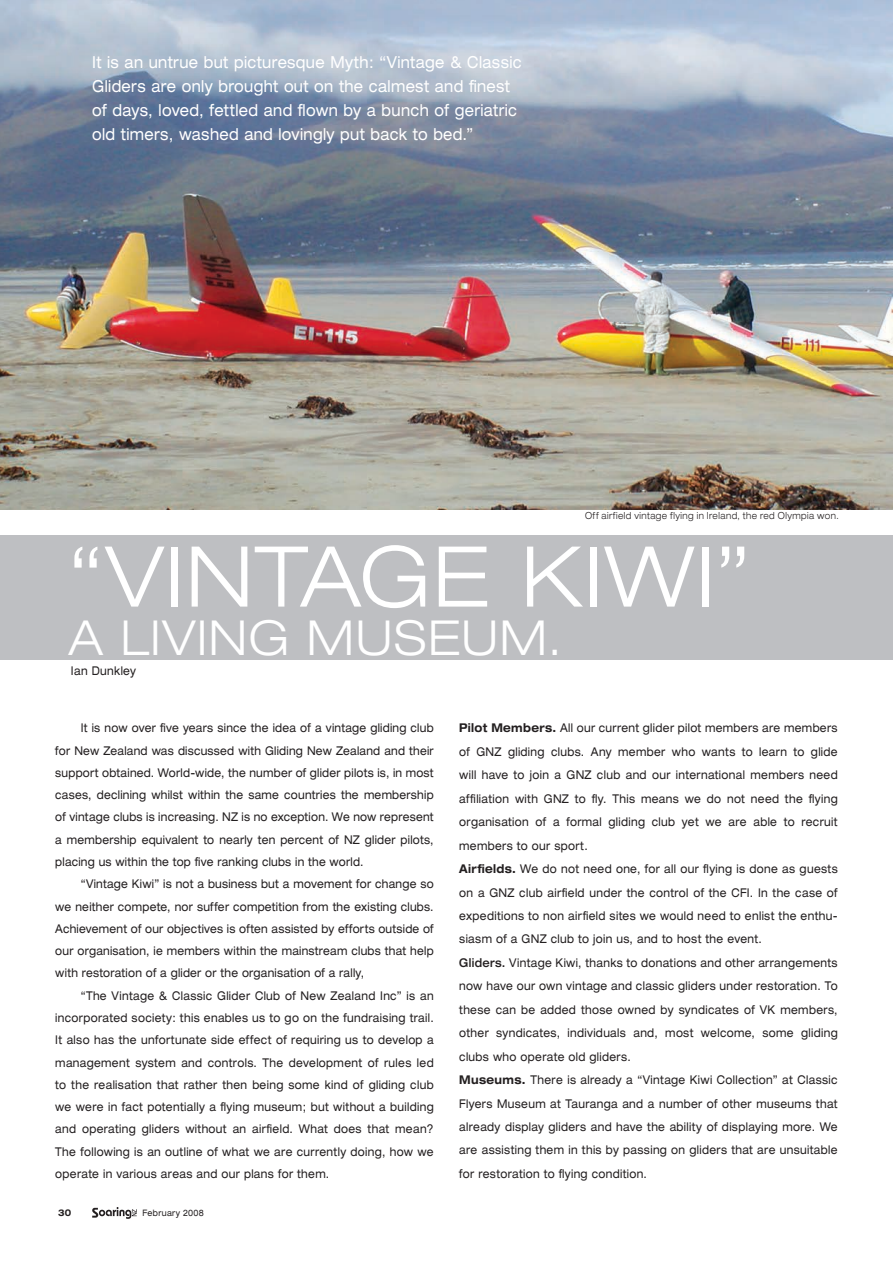
<style>
.page{position:relative;width:893px;height:1263px;background:#fff}
.page>*{position:absolute;margin:0;border:0;box-sizing:border-box;transform-origin:0 0}
.t1{font:300 expanded 84px "Helvetica Neue";letter-spacing:.02em;color:#fff}
.t2{font:300 expanded 48px "Helvetica Neue";letter-spacing:.03em;color:#fff}
.t3{font:expanded 16.5px/24px "Helvetica Neue";letter-spacing:.025em;color:#fff;scale:.85 1}
.t4{font:expanded 12px/23.4px "Helvetica Neue";letter-spacing:.035em;color:#231f20;text-align:justify;scale:.85 1}
.t5{font:300 expanded 9.75px "Helvetica Neue";letter-spacing:.055em;color:#231f20;scale:.85 1}
.t6{font:700 expanded 9.3px "Helvetica Neue";color:#231f20;scale:.85 1}
.t7{font:expanded 8.85px "Helvetica Neue";letter-spacing:.045em;color:#231f20;scale:.85 1}
.s1{font-weight:700}
.s2{font-weight:500}
</style>
<div class="page">
<svg style="left:92px;top:1207px;width:45px;height:12px"></svg>
<img style="left:0;top:0;width:893px;height:509px">
<div style="left:0;top:536px;width:893px;height:124px;background:#bebfc2"></div>
<h3 class="t3" style="left:92px;top:50px;width:507px">It is an untrue but picturesque Myth: “Vintage &amp; Classic Gliders are only brought out on the calmest and finest of days, loved, fettled and flown by a bunch of geriatric old timers, washed and lovingly put back to bed.”</h3>
<p class="t5" style="left:585px;top:510px;width:300px">Off airfield vintage flying in Ireland, the red Olympia won.</p>
<h1 class="t1" style="left:68px;top:526px;width:683px">“VINTAGE KIWI”</h1>
<h2 class="t2" style="left:68px;top:609px;width:494px">A LIVING MUSEUM.</h2>
<p class="t4" style="left:71px;top:659px;width:78px">Ian Dunkley</p>
<p class="t4" style="left:55px;top:717px;width:447px;line-height:22.4px;text-indent:26px">It is now over five years since the idea of a vintage gliding club for New Zealand was discussed with Gliding New Zealand and their support obtained. World-wide, the number of glider pilots is, in most cases, declining whilst within the same countries the membership of vintage clubs is increasing. NZ is no exception. We now represent a membership equivalent to nearly ten percent of NZ glider pilots, placing us within the top five ranking clubs in the world.</p>
<p class="t4" style="left:55px;top:873px;width:447px;line-height:22.4px;text-indent:26px">“Vintage Kiwi” is not a business but a movement for change so we neither compete, nor suffer competition from the existing clubs.<br>Achievement of our objectives is often assisted by efforts outside of our organisation, ie members within the mainstream clubs that help with restoration of a glider or the organisation of a rally,</p>
<p class="t4" style="left:55px;top:984px;width:447px;line-height:22.4px;text-indent:26px">“The Vintage &amp; Classic Glider Club of New Zealand Inc” is an incorporated society: this enables us to go on the fundraising trail.<br>It also has the unfortunate side effect of requiring us to develop a management system and controls. The development of rules led to the realisation that rather then being some kind of gliding club we were in fact potentially a flying museum; but without a building and operating gliders without an airfield. What does that mean?<br>The following is an outline of what we are currently doing, how we operate in various areas and our plans for them.</p>
<p class="t6" style="left:58px;top:1207px;width:17px">30</p>
<p class="t7" style="left:142px;top:1207px;width:74px">February 2008</p>
<p class="t4" style="left:459px;top:716px;width:447px;text-align:left"><span class="s1">Pilot Members.</span> All our current glider pilot members are members of GNZ gliding clubs. Any member who wants to learn to glide will have to join a GNZ club and our international members need affiliation with GNZ to fly. This means we do not need the flying organisation of a formal gliding club yet we are able to recruit members to our sport.<br><span class="s1">Airfields.</span> We do not need one, for all our flying is done as guests on a GNZ club airfield under the control of the CFI. In the case of expeditions to non airfield sites we would need to enlist the enthu&shy;siasm of a GNZ club to join us, and to host the event.<br><span class="s2">Gliders.</span> Vintage Kiwi, thanks to donations and other arrangements now have our own vintage and classic gliders under restoration. To these can be added those owned by syndicates of VK members, other syndicates, individuals and, most welcome, some gliding clubs who operate old gliders.<br><span class="s1">Museums.</span> There is already a “Vintage Kiwi Collection” at Classic Flyers Museum at Tauranga and a number of other museums that already display gliders and have the ability of displaying more. We are assisting them in this by passing on gliders that are unsuitable for restoration to flying condition.</p>
</div>
